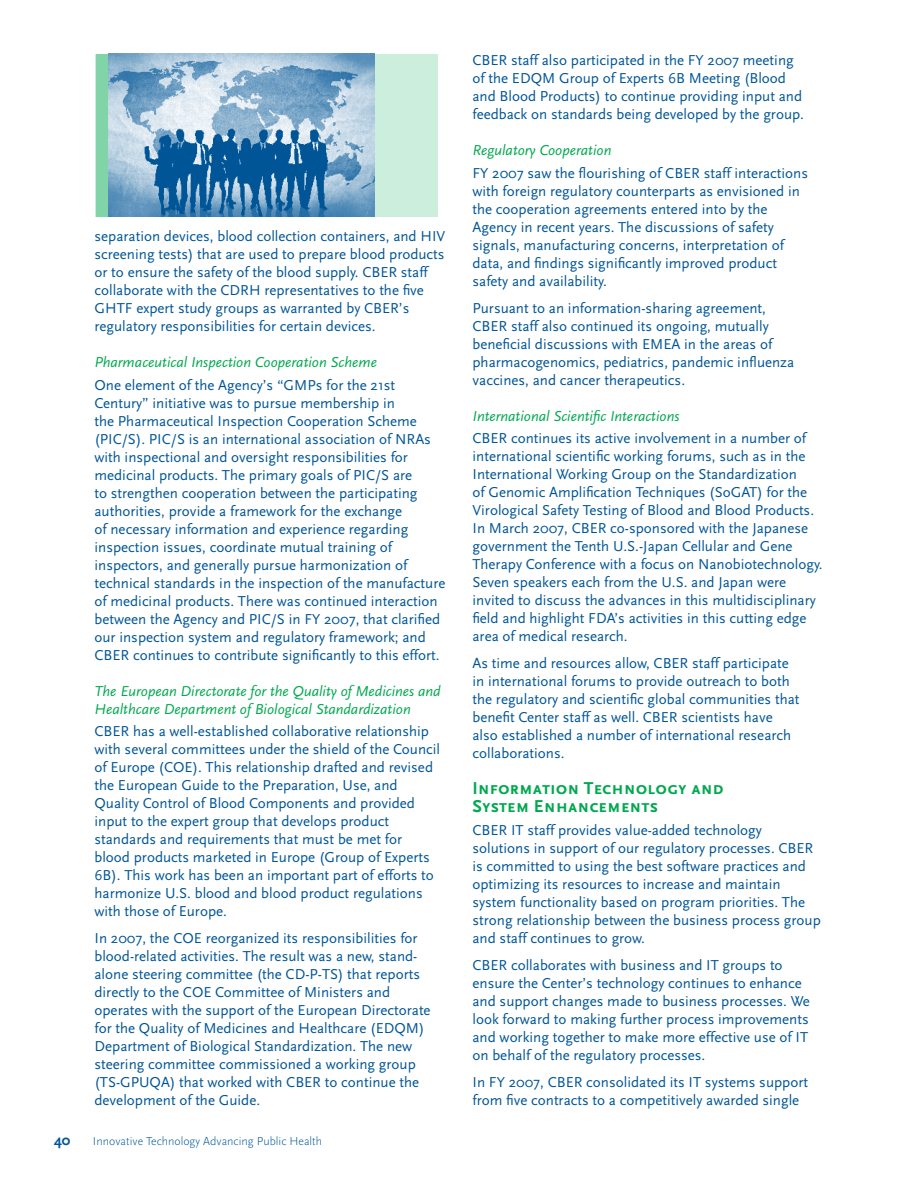
<style>
.page{position:relative;width:918px;height:1188px;background:#fff}
.page>*{position:absolute;margin:0;border:0;box-sizing:border-box;transform-origin:0 0}
.t1{font:700 18px/18px "Scala Sans Caps";color:#00a94f}
.t2{font:15px/18px "Scala Sans";color:#005596}
.t3{font:italic 15px/18px "Scala Sans";color:#00a94f}
.t4{font:700 15px "Scala Sans";color:#005596}
.t5{font:300 12px "Scala Sans";color:#005596}
</style>
<div class="page">
<div style="left:96px;top:54px;width:342px;height:163px;background:#cceedc"></div>
<div style="left:96px;top:54px;width:125px;height:163px;background:#80d4a7"></div>
<img style="left:108px;top:54px;width:266px;height:163px">
<p class="t2" style="left:94px;top:228px;width:352px">separation devices, blood collection containers, and HIV screening tests) that are used to prepare blood products or to ensure the safety of the blood supply. CBER staff collaborate with the CDRH representatives to the five GHTF expert study groups as warranted by CBER’s regulatory responsibilities for certain devices.</p>
<p class="t3" style="left:94px;top:354px;width:284px">Pharmaceutical Inspection Cooperation Scheme</p>
<p class="t2" style="left:94px;top:376px;width:352px">One element of the Agency’s “GMPs for the 21st Century” initiative was to pursue membership in<br>the Pharmaceutical Inspection Cooperation Scheme (PIC/S). PIC/S is an international association of NRAs with inspectional and oversight responsibilities for medicinal products. The primary goals of PIC/S are<br>to strengthen cooperation between the participating authorities, provide a framework for the exchange<br>of necessary information and experience regarding inspection issues, coordinate mutual training of inspectors, and generally pursue harmonization of technical standards in the inspection of the manufacture of medicinal products. There was continued interaction between the Agency and PIC/S in FY 2007, that clarified our inspection system and regulatory framework; and CBER continues to contribute significantly to this effort.</p>
<p class="t3" style="left:94px;top:682px;width:348px">The European Directorate for the Quality of Medicines and<br>Healthcare Department of Biological Standardization</p>
<p class="t2" style="left:94px;top:723px;width:347px">CBER has a well-established collaborative relationship with several committees under the shield of the Council of Europe (COE). This relationship drafted and revised the European Guide to the Preparation, Use, and Quality Control of Blood Components and provided input to the expert group that develops product standards and requirements that must be met for blood products marketed in Europe (Group of Experts 6B). This work has been an important part of efforts to harmonize U.S. blood and blood product regulations with those of Europe.</p>
<p class="t2" style="left:94px;top:930px;width:338px">In 2007, the COE reorganized its responsibilities for blood-related activities. The result was a new, stand&shy;alone steering committee (the CD-P-TS) that reports directly to the COE Committee of Ministers and operates with the support of the European Directorate for the Quality of Medicines and Healthcare (EDQM)<br>Department of Biological Standardization. The new steering committee commissioned a working group (TS-GPUQA) that worked with CBER to continue the development of the Guide.</p>
<p class="t4" style="left:54px;top:1132px;width:18px">40</p>
<p class="t5" style="left:93px;top:1135px;width:231px">Innovative Technology Advancing Public Health</p>
<p class="t2" style="left:472px;top:52px;width:333px">CBER staff also participated in the FY 2007 meeting of the EDQM Group of Experts 6B Meeting (Blood and Blood Products) to continue providing input and feedback on standards being developed by the group.</p>
<p class="t3" style="left:472px;top:142px;width:140px">Regulatory Cooperation</p>
<p class="t2" style="left:472px;top:164px;width:337px">FY 2007 saw the flourishing of CBER staff interactions with foreign regulatory counterparts as envisioned in the cooperation agreements entered into by the Agency in recent years. The discussions of safety signals, manufacturing concerns, interpretation of data, and findings significantly improved product safety and availability.</p>
<p class="t2" style="left:472px;top:299px;width:323px">Pursuant to an information-sharing agreement, CBER staff also continued its ongoing, mutually beneficial discussions with EMEA in the areas of pharmacogenomics, pediatrics, pandemic influenza vaccines, and cancer therapeutics.</p>
<p class="t3" style="left:472px;top:407px;width:208px">International Scientific Interactions</p>
<p class="t2" style="left:472px;top:430px;width:352px">CBER continues its active involvement in a number of international scientific working forums, such as in the International Working Group on the Standardization<br>of Genomic Amplification Techniques (SoGAT) for the Virological Safety Testing of Blood and Blood Products.<br>In March 2007, CBER co-sponsored with the Japanese government the Tenth U.S.-Japan Cellular and Gene Therapy Conference with a focus on Nanobiotechnology.<br>Seven speakers each from the U.S. and Japan were invited to discuss the advances in this multidisciplinary field and highlight FDA’s activities in this cutting edge area of medical research.</p>
<p class="t2" style="left:472px;top:655px;width:329px">As time and resources allow, CBER staff participate in international forums to provide outreach to both the regulatory and scientific global communities that benefit Center staff as well. CBER scientists have also established a number of international research collaborations.</p>
<p class="t1" style="left:472px;top:780px;width:253px">Information Technology and<br>System Enhancements</p>
<p class="t2" style="left:472px;top:821px;width:350px">CBER IT staff provides value-added technology solutions in support of our regulatory processes. CBER is committed to using the best software practices and optimizing its resources to increase and maintain system functionality based on program priorities. The strong relationship between the business process group and staff continues to grow.</p>
<p class="t2" style="left:472px;top:956px;width:339px">CBER collaborates with business and IT groups to ensure the Center’s technology continues to enhance and support changes made to business processes. We look forward to making further process improvements and working together to make more effective use of IT on behalf of the regulatory processes.</p>
<p class="t2" style="left:472px;top:1073px;width:337px">In FY 2007, CBER consolidated its IT systems support from five contracts to a competitively awarded single</p>
</div>
